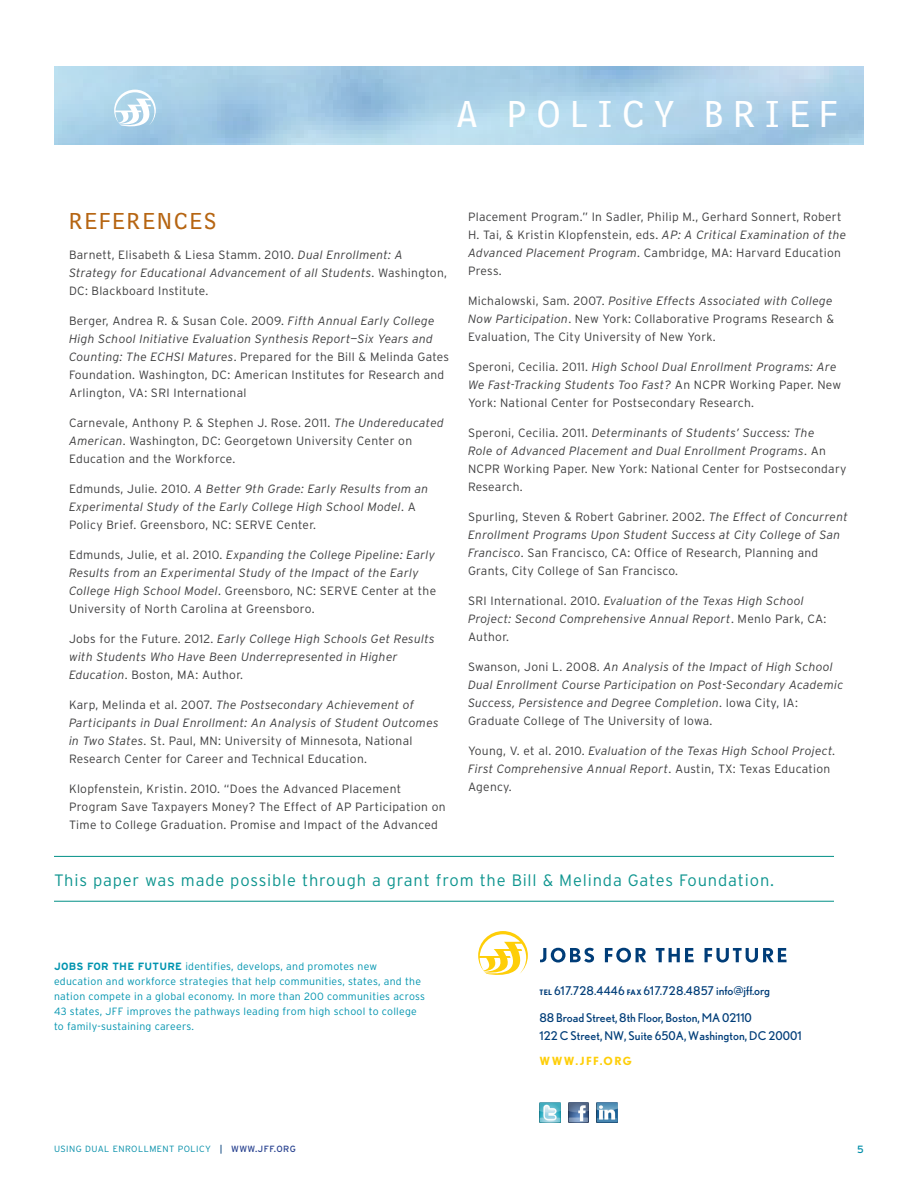
<style>
.page{position:relative;width:918px;height:1188px;background:#fff}
.page>*{position:absolute;margin:0;border:0;box-sizing:border-box;transform-origin:0 0}
.t1{font:39px "Bell Centennial Sub Caption";letter-spacing:.25em;color:#fff}
.header_2{font:24px "Bell Centennial Sub Caption";letter-spacing:.1em;color:#b66512}
.copy{font:300 16.5px "Interstate";letter-spacing:.05em;color:#0e958f}
.References{font:300 12px/18px "Interstate";letter-spacing:.025em;color:#3e3e3f}
.References-2{font:italic 300 12px/18px "Interstate";letter-spacing:.025em;color:#3e3e3f}
.t2{font:12px/18px "Nobel";letter-spacing:.005em;color:#003d78}
.t3{font:700 11.25px "Nobel";letter-spacing:.12em;color:#fece08}
.copy-2{font:300 10.5px/15px "Interstate";letter-spacing:.025em;color:#0094af}
.t4{font:10.5px "Interstate";color:#008da8}
.t5{font:300 9px "Interstate";letter-spacing:.05em;color:#008da8}
.s1{font-style:italic}
.s2{font-style:normal}
.s3{font-weight:700}
.s4{font-weight:700;font-size:7.5px}
.s5{font-weight:400;color:#003d78}
.s6{font-weight:400;color:#253f8e}
</style>
<div class="page">
<svg style="left:114px;top:90px;width:42px;height:38px"></svg>
<hr style="left:54px;top:856px;width:780px;height:1px;background:#008f86">
<hr style="left:54px;top:901px;width:780px;height:1px;background:#008f86">
<svg style="left:540px;top:948px;width:54px;height:15px"></svg>
<svg style="left:605px;top:948px;width:41px;height:15px"></svg>
<svg style="left:656px;top:948px;width:38px;height:14px"></svg>
<svg style="left:705px;top:948px;width:81px;height:15px"></svg>
<svg style="left:478px;top:931px;width:50px;height:44px"></svg>
<img style="left:568px;top:1102px;width:21px;height:21px">
<img style="left:539px;top:1102px;width:21px;height:21px">
<img style="left:597px;top:1102px;width:21px;height:21px">
<h1 class="t1" style="left:456px;top:91px;width:382px">A POLICY BRIEF</h1>
<p class="header_2" style="left:69px;top:207px;width:149px">REFERENCES</p>
<p class="References" style="left:69px;top:246px;width:380px">Barnett, Elisabeth &amp; Liesa Stamm. 2010. <span class="s1">Dual Enrollment: A<br>Strategy for Educational Advancement of all Students</span>. Washington,<br>DC: Blackboard Institute.</p>
<p class="References" style="left:69px;top:312px;width:382px">Berger, Andrea R. &amp; Susan Cole. 2009. <span class="s1">Fifth Annual Early College High School Initiative Evaluation Synthesis Report—Six Years and Counting: The ECHSI Matures</span>. Prepared for the Bill &amp; Melinda Gates Foundation. Washington, DC: American Institutes for Research and Arlington, VA: SRI International</p>
<p class="References" style="left:69px;top:414px;width:376px">Carnevale, Anthony P. &amp; Stephen J. Rose. 2011. <span class="s1">The Undereducated<br>American</span>. Washington, DC: Georgetown University Center on<br>Education and the Workforce.</p>
<p class="References-2" style="left:69px;top:480px;width:361px"><span class="s2">Edmunds, Julie. 2010.</span> A Better 9th Grade: Early Results from an<br>Experimental Study of the Early College High School Model<span class="s2">. A<br>Policy Brief. Greensboro, NC: SERVE Center.</span></p>
<p class="References-2" style="left:69px;top:546px;width:369px"><span class="s2">Edmunds, Julie, et al. 2010.</span> Expanding the College Pipeline: Early Results from an Experimental Study of the Impact of the Early College High School Model<span class="s2">. Greensboro, NC: SERVE Center at the University of North Carolina at Greensboro.</span></p>
<p class="References-2" style="left:69px;top:630px;width:367px"><span class="s2">Jobs for the Future. 2012.</span> Early College High Schools Get Results with Students Who Have Been Underrepresented in Higher<br>Education<span class="s2">. Boston, MA: Author.</span></p>
<p class="References" style="left:69px;top:696px;width:371px">Karp, Melinda et al. 2007. <span class="s1">The Postsecondary Achievement of Participants in Dual Enrollment: An Analysis of Student Outcomes in Two States</span>. St. Paul, MN: University of Minnesota, National Research Center for Career and Technical Education.</p>
<p class="References" style="left:69px;top:780px;width:378px">Klopfenstein, Kristin. 2010. “Does the Advanced Placement<br>Program Save Taxpayers Money? The Effect of AP Participation on<br>Time to College Graduation. Promise and Impact of the Advanced</p>
<p class="References" style="left:468px;top:208px;width:380px">Placement Program.” In Sadler, Philip M., Gerhard Sonnert, Robert H. Tai, &amp; Kristin Klopfenstein, eds. <span class="s1">AP: A Critical Examination of the Advanced Placement Program</span>. Cambridge, MA: Harvard Education Press.</p>
<p class="References" style="left:468px;top:292px;width:368px">Michalowski, Sam. 2007. <span class="s1">Positive Effects Associated with College<br>Now Participation</span>. New York: Collaborative Programs Research &amp;<br>Evaluation, The City University of New York.</p>
<p class="References" style="left:468px;top:358px;width:375px">Speroni, Cecilia. 2011. <span class="s1">High School Dual Enrollment Programs: Are<br>We Fast-Tracking Students Too Fast?</span> An NCPR Working Paper. New<br>York: National Center for Postsecondary Research.</p>
<p class="References" style="left:468px;top:424px;width:380px">Speroni, Cecilia. 2011. <span class="s1">Determinants of Students’ Success: The<br>Role of Advanced Placement and Dual Enrollment Programs</span>. An NCPR Working Paper. New York: National Center for Postsecondary Research.</p>
<p class="References" style="left:468px;top:508px;width:381px">Spurling, Steven &amp; Robert Gabriner. 2002. <span class="s1">The Effect of Concurrent Enrollment Programs Upon Student Success at City College of San Francisco</span>. San Francisco, CA: Office of Research, Planning and Grants, City College of San Francisco.</p>
<p class="References-2" style="left:468px;top:592px;width:360px"><span class="s2">SRI International. 2010.</span> Evaluation of the Texas High School<br>Project: Second Comprehensive Annual Report<span class="s2">. Menlo Park, CA:<br>Author.</span></p>
<p class="References-2" style="left:468px;top:658px;width:377px"><span class="s2">Swanson, Joni L. 2008.</span> An Analysis of the Impact of High School Dual Enrollment Course Participation on Post-Secondary Academic Success, Persistence and Degree Completion<span class="s2">. Iowa City, IA:<br>Graduate College of The University of Iowa.</span></p>
<p class="References-2" style="left:468px;top:742px;width:369px"><span class="s2">Young, V. et al. 2010.</span> Evaluation of the Texas High School Project.<br>First Comprehensive Annual Report<span class="s2">. Austin, TX: Texas Education<br>Agency.</span></p>
<p class="copy" style="left:54px;top:871px;width:722px">This paper was made possible through a grant from the Bill &amp; Melinda Gates Foundation.</p>
<p class="copy-2" style="left:54px;top:959px;width:373px"><span class="s3">JOBS FOR THE FUTURE</span> identifies, develops, and promotes new education and workforce strategies that help communities, states, and the nation compete in a global economy. In more than 200 communities across 43 states, JFF improves the pathways leading from high school to college to family-sustaining careers.</p>
<p class="t2" style="left:540px;top:981px;width:232px"><span class="s4">TEL</span> 617.728.4446 <span class="s4">FAX</span> 617.728.4857 info@jff.org</p>
<p class="t2" style="left:540px;top:1008px;width:264px">88 Broad Street, 8th Floor, Boston, MA 02110<br>122 C Street, NW, Suite 650A, Washington, DC 20001</p>
<p class="t3" style="left:540px;top:1055px;width:94px">WWW.JFF.ORG</p>
<p class="t5" style="left:54px;top:1144px;width:243px">USING DUAL ENROLLMENT POLICY <span class="s5">|</span> <span class="s6">WWW.JFF.ORG</span></p>
<p class="t4" style="left:857px;top:1143px;width:8px">5</p>
</div>
